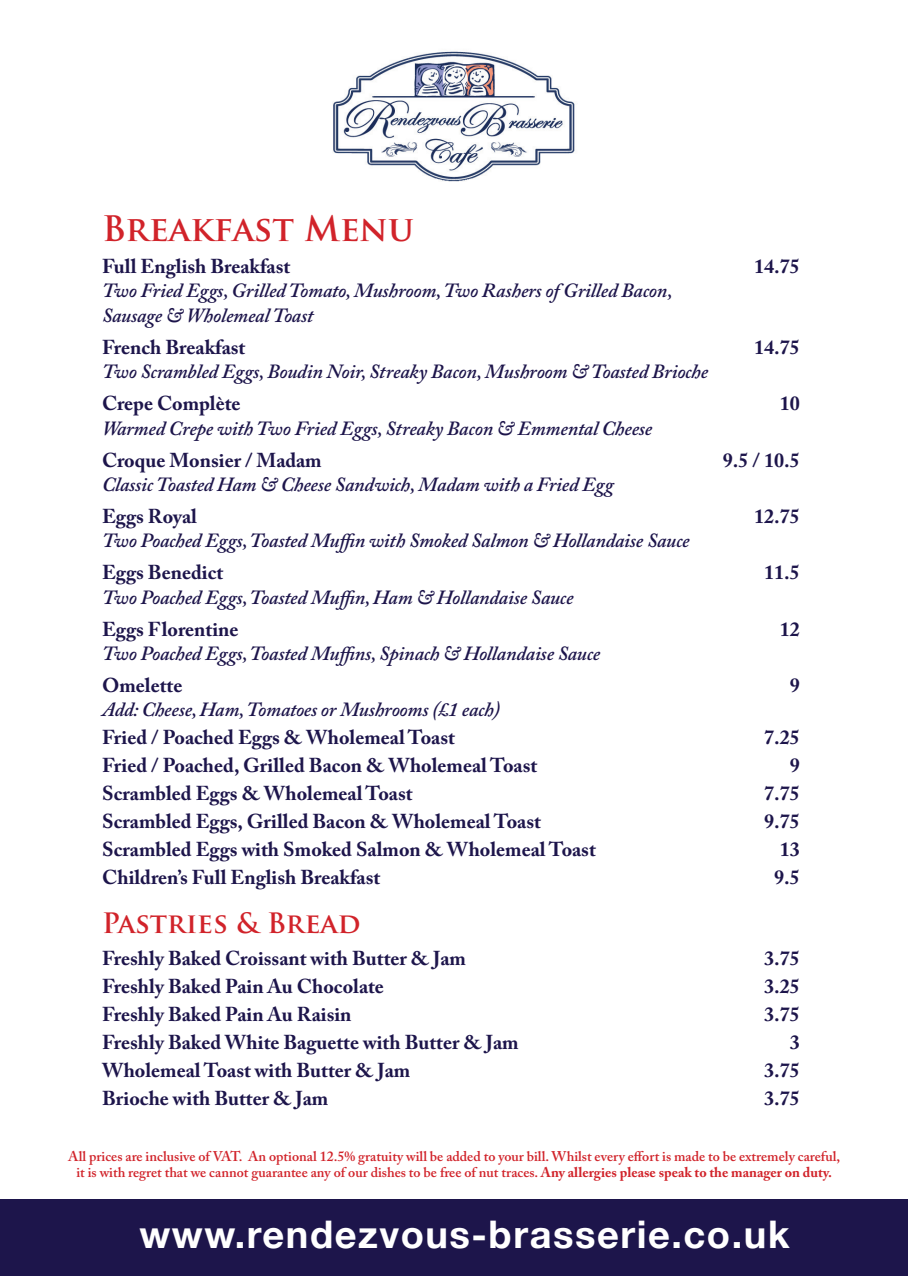
<style>
.page{position:relative;width:908px;height:1276px;background:#fff}
.page>*{position:absolute;margin:0;border:0;box-sizing:border-box;transform-origin:0 0}
.t1{font:700 38px "Helvetica Neue";letter-spacing:.04em;color:#fff}
.t2{font:700 34.2px "Trajan Pro";color:#d1232a}
.t3{font:700 27.4px "Trajan Pro";color:#d1232a}
.t4{font:700 20px "Adobe Caslon Pro";color:#1d154b}
.t5{font:italic 600 20px/24.6px "Adobe Caslon Pro";letter-spacing:-.01em;color:#1d154b}
.t6{font:600 14px/16.4px "Adobe Caslon Pro";color:#d1232a;text-align:center}
.s1{font-weight:700}
</style>
<div class="page">
<img style="left:333px;top:51px;width:242px;height:131px">
<div style="left:0;top:1199px;width:907px;height:77px;background:#1d154b"></div>
<h2 class="t2" style="left:102px;top:207px;width:313px">Breakfast Menu</h2>
<p class="t4" style="left:102px;top:254px;width:190px">Full English Breakfast</p>
<p class="t4" style="left:753px;top:254px;width:47px">14.75</p>
<p class="t5" style="left:102px;top:278px;width:571px">Two Fried Eggs, Grilled Tomato, Mushroom, Two Rashers of Grilled Bacon,<br>Sausage &amp; Wholemeal Toast</p>
<p class="t4" style="left:102px;top:335px;width:145px">French Breakfast</p>
<p class="t4" style="left:753px;top:335px;width:47px">14.75</p>
<p class="t5" style="left:102px;top:359px;width:607px">Two Scrambled Eggs, Boudin Noir, Streaky Bacon, Mushroom &amp; Toasted Brioche</p>
<p class="t4" style="left:102px;top:391px;width:140px">Crepe Complète</p>
<p class="t4" style="left:779px;top:391px;width:21px">10</p>
<p class="t5" style="left:102px;top:415px;width:551px">Warmed Crepe with Two Fried Eggs, Streaky Bacon &amp; Emmental Cheese</p>
<p class="t4" style="left:102px;top:448px;width:221px">Croque Monsier / Madam</p>
<p class="t4" style="left:722px;top:448px;width:78px">9.5 / 10.5</p>
<p class="t5" style="left:102px;top:472px;width:513px">Classic Toasted Ham &amp; Cheese Sandwich, Madam with a Fried Egg</p>
<p class="t4" style="left:102px;top:504px;width:96px">Eggs Royal</p>
<p class="t4" style="left:753px;top:504px;width:47px">12.75</p>
<p class="t5" style="left:102px;top:528px;width:589px">Two Poached Eggs, Toasted Muffin with Smoked Salmon &amp; Hollandaise Sauce</p>
<p class="t4" style="left:102px;top:560px;width:123px">Eggs Benedict</p>
<p class="t4" style="left:763px;top:560px;width:37px">11.5</p>
<p class="t5" style="left:102px;top:584px;width:472px">Two Poached Eggs, Toasted Muffin, Ham &amp; Hollandaise Sauce</p>
<p class="t4" style="left:102px;top:617px;width:138px">Eggs Florentine</p>
<p class="t4" style="left:779px;top:617px;width:21px">12</p>
<p class="t5" style="left:102px;top:641px;width:499px">Two Poached Eggs, Toasted Muffins, Spinach &amp; Hollandaise Sauce</p>
<p class="t4" style="left:102px;top:673px;width:82px">Omelette</p>
<p class="t4" style="left:789px;top:673px;width:11px">9</p>
<p class="t5" style="left:102px;top:697px;width:399px">Add: Cheese, Ham, Tomatoes or Mushrooms (£1 each)</p>
<p class="t4" style="left:102px;top:725px;width:354px">Fried / Poached Eggs &amp; Wholemeal Toast</p>
<p class="t4" style="left:763px;top:725px;width:37px">7.25</p>
<p class="t4" style="left:102px;top:753px;width:436px">Fried / Poached, Grilled Bacon &amp; Wholemeal Toast</p>
<p class="t4" style="left:789px;top:753px;width:11px">9</p>
<p class="t4" style="left:102px;top:781px;width:312px">Scrambled Eggs &amp; Wholemeal Toast</p>
<p class="t4" style="left:763px;top:781px;width:37px">7.75</p>
<p class="t4" style="left:102px;top:809px;width:440px">Scrambled Eggs, Grilled Bacon &amp; Wholemeal Toast</p>
<p class="t4" style="left:763px;top:809px;width:37px">9.75</p>
<p class="t4" style="left:102px;top:837px;width:495px">Scrambled Eggs with Smoked Salmon &amp; Wholemeal Toast</p>
<p class="t4" style="left:779px;top:837px;width:21px">13</p>
<p class="t4" style="left:102px;top:865px;width:280px">Children’s Full English Breakfast</p>
<p class="t4" style="left:773px;top:865px;width:27px">9.5</p>
<h3 class="t3" style="left:102px;top:905px;width:260px">Pastries &amp; Bread</h3>
<p class="t4" style="left:102px;top:946px;width:365px">Freshly Baked Croissant with Butter &amp; Jam</p>
<p class="t4" style="left:763px;top:946px;width:37px">3.75</p>
<p class="t4" style="left:102px;top:974px;width:283px">Freshly Baked Pain Au Chocolate</p>
<p class="t4" style="left:763px;top:974px;width:37px">3.25</p>
<p class="t4" style="left:102px;top:1002px;width:251px">Freshly Baked Pain Au Raisin</p>
<p class="t4" style="left:763px;top:1002px;width:37px">3.75</p>
<p class="t4" style="left:102px;top:1030px;width:418px">Freshly Baked White Baguette with Butter &amp; Jam</p>
<p class="t4" style="left:789px;top:1030px;width:11px">3</p>
<p class="t4" style="left:102px;top:1058px;width:310px">Wholemeal Toast with Butter &amp; Jam</p>
<p class="t4" style="left:763px;top:1058px;width:37px">3.75</p>
<p class="t4" style="left:102px;top:1086px;width:228px">Brioche with Butter &amp; Jam</p>
<p class="t4" style="left:763px;top:1086px;width:37px">3.75</p>
<p class="t6" style="left:68px;top:1148px;width:773px">All prices are inclusive of VAT. An optional 12.5% gratuity will be added to your bill. Whilst every effort is made to be extremely careful, it is with regret that we cannot guarantee any of our dishes to be free of nut traces. <span class="s1">Any allergies please speak to the manager on duty.</span></p>
<h1 class="t1" style="left:139px;top:1204px;width:651px">www.rendezvous-brasserie.co.uk</h1>
</div>
